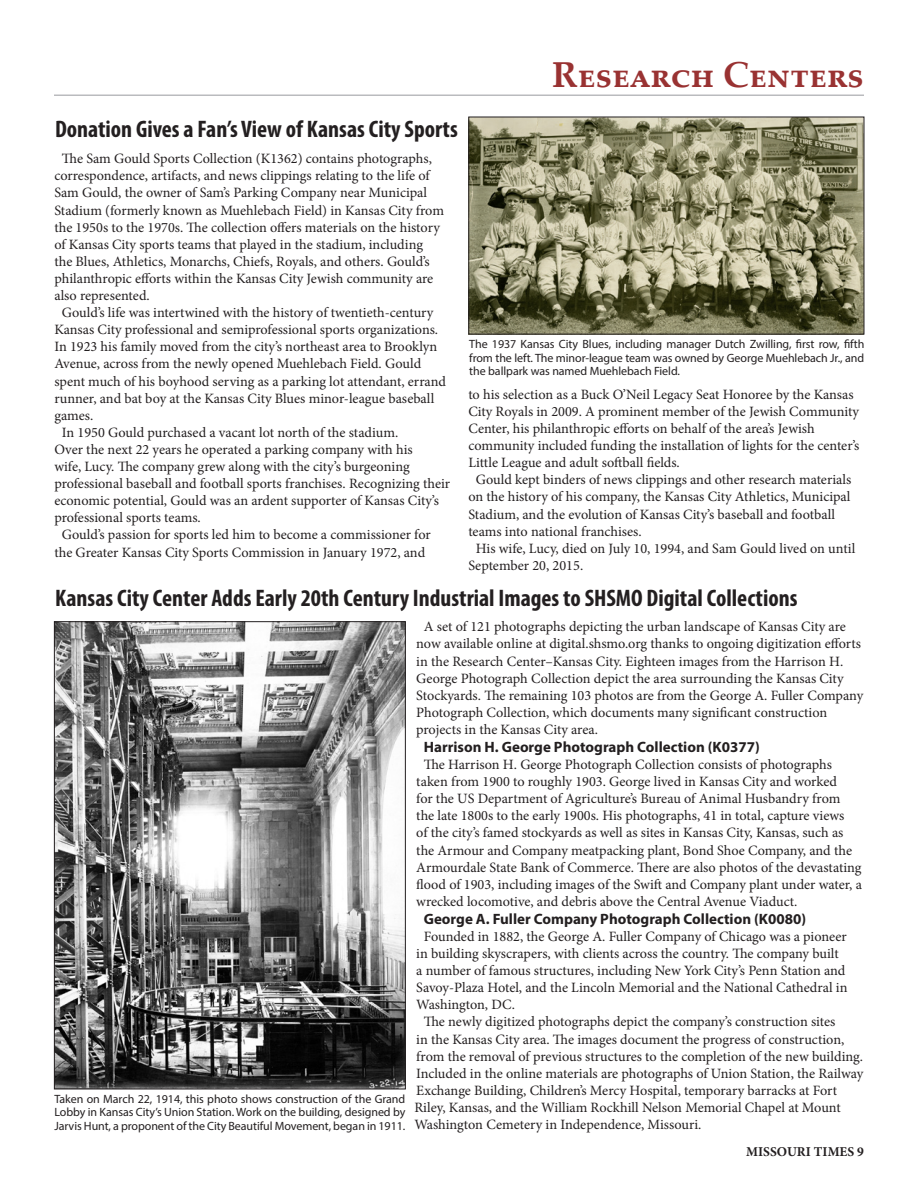
<style>
.page{position:relative;width:918px;height:1188px;background:#fff}
.page>*{position:absolute;margin:0;border:0;box-sizing:border-box;transform-origin:0 0}
.t1{font:700 36px "Palatino Linotype";color:#993232}
.headlines{font:700 condensed 24px "Myriad Pro";color:#231f20}
.body_copy{font:700 15px "Myriad Pro";color:#231f20}
.body_copy-2{font:14.25px/17.1px "Minion Pro";color:#231f20}
.t2{font:700 13.5px "Minion Pro";color:#231f20}
.t3{font:12px/13.5px "Myriad Pro";letter-spacing:-.005em;color:#231f20;text-align:justify}
</style>
<div class="page">
<hr style="left:54px;top:94px;width:810px;height:2px;background:#babbbe">
<img style="left:470px;top:119px;width:392px;height:213px">
<div style="left:468px;top:117px;width:396px;height:217px;border:1px solid #231f20"></div>
<img style="left:56px;top:623px;width:348px;height:464px">
<h1 class="t1" style="left:552px;top:49px;width:313px">Research Centers</h1>
<p class="headlines" style="left:55px;top:114px;width:404px">Donation Gives a Fan’s View of Kansas City Sports</p>
<p class="body_copy-2" style="left:54px;top:150px;width:391px;text-indent:8px">The Sam Gould Sports Collection (K1362) contains photographs, correspondence, artifacts, and news clippings relating to the life of Sam Gould, the owner of Sam’s Parking Company near Municipal Stadium (formerly known as Muehlebach Field) in Kansas City from the 1950s to the 1970s. The collection offers materials on the history of Kansas City sports teams that played in the stadium, including the Blues, Athletics, Monarchs, Chiefs, Royals, and others. Gould’s philanthropic efforts within the Kansas City Jewish community are also represented.</p>
<p class="body_copy-2" style="left:54px;top:304px;width:393px;text-indent:8px">Gould’s life was intertwined with the history of twentieth-century Kansas City professional and semiprofessional sports organizations.<br>In 1923 his family moved from the city’s northeast area to Brooklyn Avenue, across from the newly opened Muehlebach Field. Gould spent much of his boyhood serving as a parking lot attendant, errand runner, and bat boy at the Kansas City Blues minor-league baseball games.</p>
<p class="body_copy-2" style="left:54px;top:424px;width:397px;text-indent:8px">In 1950 Gould purchased a vacant lot north of the stadium.<br>Over the next 22 years he operated a parking company with his<br>wife, Lucy. The company grew along with the city’s burgeoning professional baseball and football sports franchises. Recognizing their economic potential, Gould was an ardent supporter of Kansas City’s professional sports teams.</p>
<p class="body_copy-2" style="left:54px;top:526px;width:378px;text-align:center">Gould’s passion for sports led him to become a commissioner for the Greater Kansas City Sports Commission in January 1972, and</p>
<p class="t3" style="left:469px;top:337px;width:397px">The 1937 Kansas City Blues, including manager Dutch Zwilling, first row, fifth from the left. The minor-league team was owned by George Muehlebach Jr., and the ballpark was named Muehlebach Field.</p>
<p class="body_copy-2" style="left:468px;top:386px;width:393px">to his selection as a Buck O’Neil Legacy Seat Honoree by the Kansas City Royals in 2009. A prominent member of the Jewish Community Center, his philanthropic efforts on behalf of the area’s Jewish community included funding the installation of lights for the center’s Little League and adult softball fields.</p>
<p class="body_copy-2" style="left:468px;top:471px;width:385px;text-indent:8px">Gould kept binders of news clippings and other research materials on the history of his company, the Kansas City Athletics, Municipal Stadium, and the evolution of Kansas City’s baseball and football teams into national franchises.</p>
<p class="body_copy-2" style="left:468px;top:540px;width:388px;text-indent:8px">His wife, Lucy, died on July 10, 1994, and Sam Gould lived on until<br>September 20, 2015.</p>
<p class="headlines" style="left:55px;top:583px;width:744px">Kansas City Center Adds Early 20th Century Industrial Images to SHSMO Digital Collections</p>
<p class="body_copy-2" style="left:416px;top:618px;width:449px;text-indent:8px">A set of 121 photographs depicting the urban landscape of Kansas City are now available online at digital.shsmo.org thanks to ongoing digitization efforts in the Research Center–Kansas City. Eighteen images from the Harrison H.<br>George Photograph Collection depict the area surrounding the Kansas City Stockyards. The remaining 103 photos are from the George A. Fuller Company Photograph Collection, which documents many significant construction projects in the Kansas City area.</p>
<p class="body_copy" style="left:424px;top:737px;width:338px">Harrison H. George Photograph Collection (K0377)</p>
<p class="body_copy-2" style="left:416px;top:756px;width:447px;text-indent:8px">The Harrison H. George Photograph Collection consists of photographs taken from 1900 to roughly 1903. George lived in Kansas City and worked<br>for the US Department of Agriculture’s Bureau of Animal Husbandry from the late 1800s to the early 1900s. His photographs, 41 in total, capture views<br>of the city’s famed stockyards as well as sites in Kansas City, Kansas, such as the Armour and Company meatpacking plant, Bond Shoe Company, and the Armourdale State Bank of Commerce. There are also photos of the devastating flood of 1903, including images of the Swift and Company plant under water, a wrecked locomotive, and debris above the Central Avenue Viaduct.</p>
<p class="body_copy" style="left:424px;top:909px;width:384px">George A. Fuller Company Photograph Collection (K0080)</p>
<p class="body_copy-2" style="left:416px;top:928px;width:433px;text-indent:8px">Founded in 1882, the George A. Fuller Company of Chicago was a pioneer in building skyscrapers, with clients across the country. The company built a number of famous structures, including New York City’s Penn Station and Savoy-Plaza Hotel, and the Lincoln Memorial and the National Cathedral in Washington, DC.</p>
<p class="body_copy-2" style="left:414px;top:1013px;width:451px;text-indent:9px">The newly digitized photographs depict the company’s construction sites<br>in the Kansas City area. The images document the progress of construction, from the removal of previous structures to the completion of the new building.<br>Included in the online materials are photographs of Union Station, the Railway Exchange Building, Children’s Mercy Hospital, temporary barracks at Fort Riley, Kansas, and the William Rockhill Nelson Memorial Chapel at Mount Washington Cemetery in Independence, Missouri.</p>
<p class="t3" style="left:54px;top:1092px;width:353px">Taken on March 22, 1914, this photo shows construction of the Grand Lobby in Kansas City’s Union Station. Work on the building, designed by Jarvis Hunt, a proponent of the City Beautiful Movement, began in 1911.</p>
<p class="t2" style="left:746px;top:1143px;width:119px">MISSOURI TIMES 9</p>
</div>
